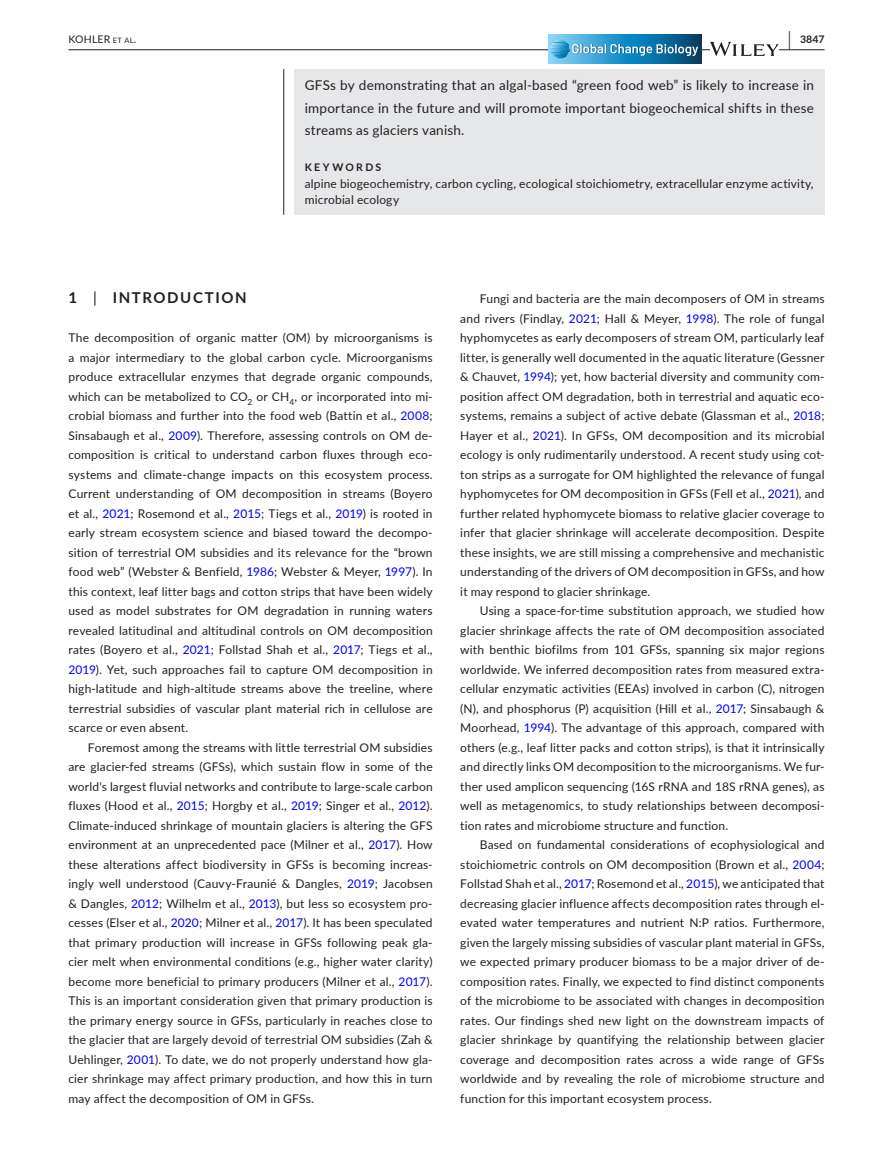
<style>
.page{position:relative;width:893px;height:1174px;background:#fff}
.page>*{position:absolute;margin:0;border:0;box-sizing:border-box;transform-origin:0 0}
.t1{font:700 15px "Lato";letter-spacing:.105em;color:#231f20}
.t2{font:13.5px/22.5px "Lato";letter-spacing:.015em;color:#231f20;text-align:justify}
.t3{font:12px/19.5px "Lato";letter-spacing:.015em;color:#231f20;text-align:justify}
.t4{font:700 10.5px "Lato";letter-spacing:.215em;color:#231f20}
.t5{font:10.5px "Lato";letter-spacing:.015em;color:#231f20}
.s1{font-size:7.35px}
.s2{font-size:19.5px}
.s3{font-weight:400}
.s4{color:#00f}
</style>
<div class="page">
<hr style="left:68px;top:49px;width:756px;height:1px;background:#231f20">
<svg style="left:548px;top:34px;width:153px;height:30px;background:#2b8dbd"></svg>
<svg style="left:550px;top:40px;width:149px;height:18px;background:#4999c2"></svg>
<svg style="left:710px;top:42px;width:69px;height:14px"></svg>
<div style="left:294px;top:69px;width:530px;height:146px;background:#e6e7e9"></div>
<hr style="left:283px;top:69px;width:1px;height:146px;background:#231f20">
<p class="t5" style="left:68px;top:31px;width:69px">KOHLER <span class="s1">et al</span>.</p>
<p class="t4" style="left:789px;top:31px;width:37px"><span class="s2">|</span> 3847</p>
<p class="t2" style="left:305px;top:74px;width:511px">GFSs by demonstrating that an algal-based “green food web” is likely to increase in importance in the future and will promote important biogeochemical shifts in these streams as glaciers vanish.</p>
<p class="t4" style="left:305px;top:160px;width:78px">KEYWORDS</p>
<p class="t3" style="left:305px;top:175px;width:510px;line-height:16.5px">alpine biogeochemistry, carbon cycling, ecological stoichiometry, extracellular enzyme activity, microbial ecology</p>
<p class="t1" style="left:68px;top:287px;width:180px">1 <span class="s3">|</span> INTRODUCTION</p>
<p class="t3" style="left:68px;top:327px;width:366px">The decomposition of organic matter (OM) by microorganisms is a major intermediary to the global carbon cycle. Microorganisms produce extracellular enzymes that degrade organic compounds, which can be metabolized to CO<sub>2</sub> or CH<sub>4</sub>, or incorporated into mi&shy;crobial biomass and further into the food web (Battin et al., <span class="s4">2008</span>; Sinsabaugh et al., <span class="s4">2009</span>). Therefore, assessing controls on OM de&shy;composition is critical to understand carbon fluxes through eco&shy;systems and climate-change impacts on this ecosystem process.<br>Current understanding of OM decomposition in streams (Boyero et al., <span class="s4">2021</span>; Rosemond et al., <span class="s4">2015</span>; Tiegs et al., <span class="s4">2019</span>) is rooted in early stream ecosystem science and biased toward the decompo&shy;sition of terrestrial OM subsidies and its relevance for the “brown food web” (Webster &amp; Benfield, <span class="s4">1986</span>; Webster &amp; Meyer, <span class="s4">1997</span>). In this context, leaf litter bags and cotton strips that have been widely used as model substrates for OM degradation in running waters revealed latitudinal and altitudinal controls on OM decomposition rates (Boyero et al., <span class="s4">2021</span>; Follstad Shah et al., <span class="s4">2017</span>; Tiegs et al., <span class="s4">2019</span>). Yet, such approaches fail to capture OM decomposition in high-latitude and high-altitude streams above the treeline, where terrestrial subsidies of vascular plant material rich in cellulose are scarce or even absent.</p>
<p class="t3" style="left:68px;top:737px;width:366px;text-indent:20px">Foremost among the streams with little terrestrial OM subsidies are glacier-fed streams (GFSs), which sustain flow in some of the world's largest fluvial networks and contribute to large-scale carbon fluxes (Hood et al., <span class="s4">2015</span>; Horgby et al., <span class="s4">2019</span>; Singer et al., <span class="s4">2012</span>).<br>Climate-induced shrinkage of mountain glaciers is altering the GFS environment at an unprecedented pace (Milner et al., <span class="s4">2017</span>). How these alterations affect biodiversity in GFSs is becoming increas&shy;ingly well understood (Cauvy-Fraunié &amp; Dangles, <span class="s4">2019</span>; Jacobsen &amp; Dangles, <span class="s4">2012</span>; Wilhelm et al., <span class="s4">2013</span>), but less so ecosystem pro&shy;cesses (Elser et al., <span class="s4">2020</span>; Milner et al., <span class="s4">2017</span>). It has been speculated that primary production will increase in GFSs following peak gla&shy;cier melt when environmental conditions (e.g., higher water clarity) become more beneficial to primary producers (Milner et al., <span class="s4">2017</span>).<br>This is an important consideration given that primary production is the primary energy source in GFSs, particularly in reaches close to the glacier that are largely devoid of terrestrial OM subsidies (Zah &amp; Uehlinger, <span class="s4">2001</span>). To date, we do not properly understand how gla&shy;cier shrinkage may affect primary production, and how this in turn may affect the decomposition of OM in GFSs.</p>
<p class="t3" style="left:460px;top:288px;width:366px;text-indent:20px">Fungi and bacteria are the main decomposers of OM in streams and rivers (Findlay, <span class="s4">2021</span>; Hall &amp; Meyer, <span class="s4">1998</span>). The role of fungal hyphomycetes as early decomposers of stream OM, particularly leaf litter, is generally well documented in the aquatic literature (Gessner &amp; Chauvet, <span class="s4">1994</span>); yet, how bacterial diversity and community com&shy;position affect OM degradation, both in terrestrial and aquatic eco&shy;systems, remains a subject of active debate (Glassman et al., <span class="s4">2018</span>; Hayer et al., <span class="s4">2021</span>). In GFSs, OM decomposition and its microbial ecology is only rudimentarily understood. A recent study using cot&shy;ton strips as a surrogate for OM highlighted the relevance of fungal hyphomycetes for OM decomposition in GFSs (Fell et al., <span class="s4">2021</span>), and further related hyphomycete biomass to relative glacier coverage to infer that glacier shrinkage will accelerate decomposition. Despite these insights, we are still missing a comprehensive and mechanistic understanding of the drivers of OM decomposition in GFSs, and how it may respond to glacier shrinkage.</p>
<p class="t3" style="left:460px;top:600px;width:366px;text-indent:20px">Using a space-for-time substitution approach, we studied how glacier shrinkage affects the rate of OM decomposition associated with benthic biofilms from 101 GFSs, spanning six major regions worldwide. We inferred decomposition rates from measured extra&shy;cellular enzymatic activities (EEAs) involved in carbon (C), nitrogen (N), and phosphorus (P) acquisition (Hill et al., <span class="s4">2017</span>; Sinsabaugh &amp; Moorhead, <span class="s4">1994</span>). The advantage of this approach, compared with others (e.g., leaf litter packs and cotton strips), is that it intrinsically and directly links OM decomposition to the microorganisms. We fur&shy;ther used amplicon sequencing (16S rRNA and 18S rRNA genes), as well as metagenomics, to study relationships between decomposi&shy;tion rates and microbiome structure and function.</p>
<p class="t3" style="left:460px;top:834px;width:366px;text-indent:20px">Based on fundamental considerations of ecophysiological and stoichiometric controls on OM decomposition (Brown et al., <span class="s4">2004</span>; Follstad Shah et al., <span class="s4">2017</span>; Rosemond et al., <span class="s4">2015</span>), we anticipated that decreasing glacier influence affects decomposition rates through el&shy;evated water temperatures and nutrient N:P ratios. Furthermore, given the largely missing subsidies of vascular plant material in GFSs, we expected primary producer biomass to be a major driver of de&shy;composition rates. Finally, we expected to find distinct components of the microbiome to be associated with changes in decomposition rates. Our findings shed new light on the downstream impacts of glacier shrinkage by quantifying the relationship between glacier coverage and decomposition rates across a wide range of GFSs worldwide and by revealing the role of microbiome structure and function for this important ecosystem process.</p>
</div>
